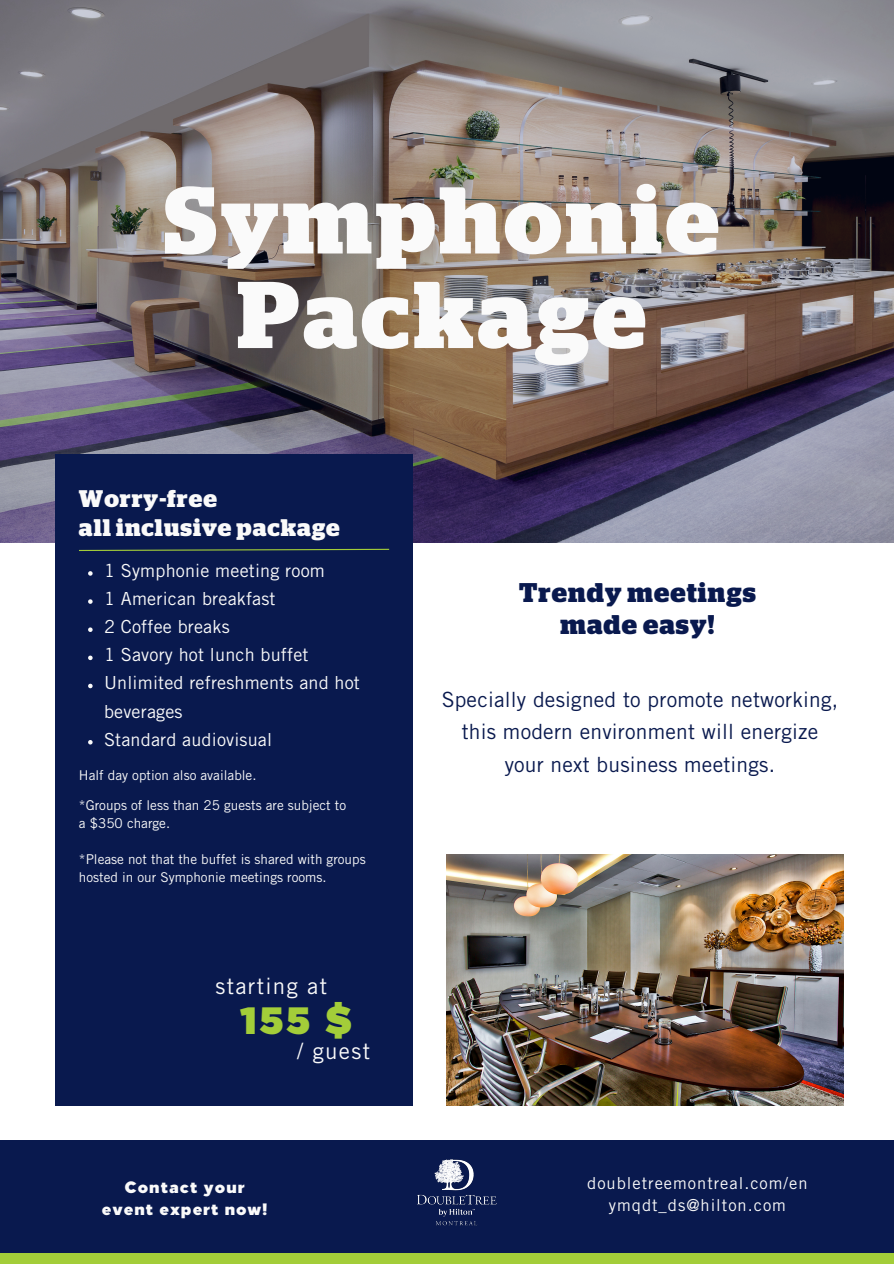
<style>
.page{position:relative;width:894px;height:1264px;background:#fff}
.page>*{position:absolute;margin:0;border:0;box-sizing:border-box;transform-origin:0 0}
.t1{font:700 94.5px "Stag";letter-spacing:.04em;color:#fafafa}
.t2{font:900 39.15px "Loew";color:#a3cd39}
.t3{font:700 27px "Stag";letter-spacing:.04em;color:#09194e}
.t4{font:700 24px "Stag";letter-spacing:.04em;color:#fafafa}
.t5{font:22.2px "Trade Gothic LT Std";letter-spacing:.06em;color:#fafafa}
.t6{font:21px/32.7px "Trade Gothic LT Std";letter-spacing:.01em;color:#09194e;text-align:center}
.t7{font:18px/28.2px "Trade Gothic LT Std";letter-spacing:.01em;color:#fafafa}
.t8{font:16.5px/22.5px "Trade Gothic LT Std";letter-spacing:.06em;color:#fafafa;text-align:center}
.t9{font:900 16.5px "Loew";letter-spacing:.06em;color:#fafafa}
.t10{font:13.5px/18px "Trade Gothic LT Std";color:#fafafa}
</style>
<div class="page">
<img style="left:0;top:0;width:893px;height:542px">
<div style="left:55px;top:454px;width:357px;height:651px;background:#09194e"></div>
<svg style="left:79px;top:548px;width:311px;height:3px"></svg>
<div style="left:0;top:1251px;width:893px;height:12px;background:#a3cd39"></div>
<div style="left:0;top:1140px;width:893px;height:113px;background:#09194e"></div>
<img style="left:417px;top:1159px;width:80px;height:67px">
<img style="left:446px;top:854px;width:396px;height:251px">
<svg style="left:88px;top:571px;width:5px;height:4px"></svg>
<svg style="left:88px;top:599px;width:5px;height:5px"></svg>
<svg style="left:88px;top:627px;width:5px;height:5px"></svg>
<svg style="left:88px;top:655px;width:5px;height:5px"></svg>
<svg style="left:88px;top:683px;width:5px;height:5px"></svg>
<svg style="left:88px;top:740px;width:5px;height:4px"></svg>
<p class="t1" style="left:164px;top:174px;width:556px">Symphonie</p>
<p class="t1" style="left:237px;top:269px;width:410px">Package</p>
<p class="t4" style="left:79px;top:487px;width:139px">Worry-free</p>
<p class="t4" style="left:79px;top:515px;width:262px">all inclusive package</p>
<p class="t7" style="left:104px;top:558px;width:222px">1 Symphonie meeting room</p>
<p class="t7" style="left:104px;top:587px;width:173px">1 American breakfast</p>
<p class="t7" style="left:104px;top:615px;width:127px">2 Coffee breaks</p>
<p class="t7" style="left:104px;top:643px;width:206px">1 Savory hot lunch buffet</p>
<p class="t7" style="left:104px;top:671px;width:257px">Unlimited refreshments and hot beverages</p>
<p class="t7" style="left:104px;top:727px;width:169px">Standard audiovisual</p>
<p class="t10" style="left:79px;top:767px;width:179px">Half day option also available.</p>
<p class="t10" style="left:79px;top:797px;width:268px">*Groups of less than 25 guests are subject to</p>
<p class="t10" style="left:79px;top:815px;width:93px">a $350 charge.</p>
<p class="t10" style="left:79px;top:851px;width:288px">*Please not that the buffet is shared with groups hosted in our Symphonie meetings rooms.</p>
<p class="t5" style="left:215px;top:978px;width:113px">starting at</p>
<p class="t2" style="left:240px;top:984px;width:114px">155 $</p>
<p class="t5" style="left:297px;top:1043px;width:74px">/ guest</p>
<p class="t9" style="left:124px;top:1171px;width:121px">Contact your</p>
<p class="t9" style="left:102px;top:1194px;width:167px">event expert now!</p>
<p class="t3" style="left:519px;top:579px;width:238px">Trendy meetings</p>
<p class="t3" style="left:560px;top:611px;width:155px">made easy!</p>
<p class="t6" style="left:441px;top:685px;width:398px">Specially designed to promote networking, this modern environment will energize your next business meetings.</p>
<p class="t8" style="left:587px;top:1173px;width:222px">doubletreemontreal.com/en ymqdt_ds@hilton.com</p>
</div>
